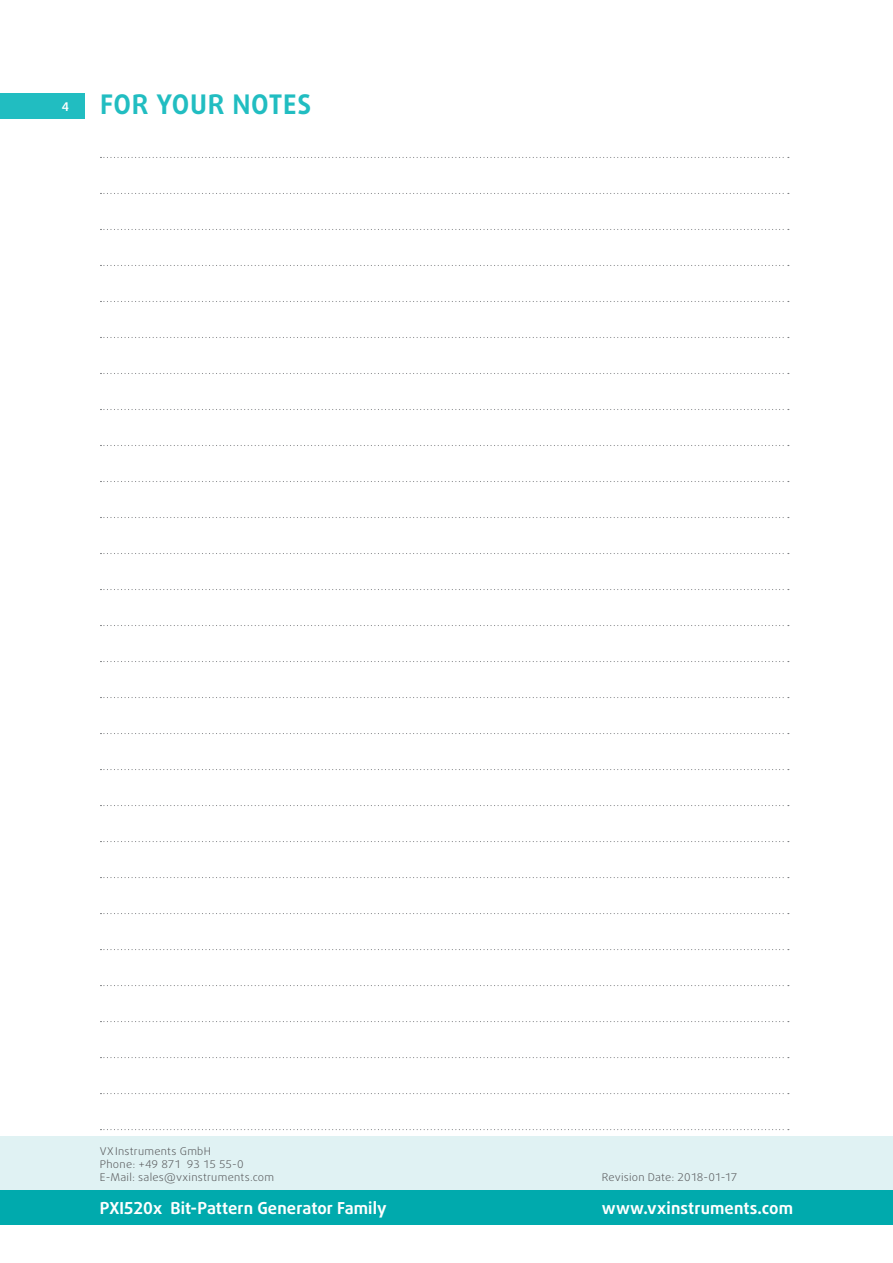
<style>
.page{position:relative;width:893px;height:1263px;background:#fff}
.page>*{position:absolute;margin:0;border:0;box-sizing:border-box;transform-origin:0 0}
.t1{font:700 27px "Daxline Pro";letter-spacing:.025em;color:#21bdc1}
.t2{font:700 16.5px "Daxline Pro";letter-spacing:.005em;color:#fff}
.t3{font:700 12px "Daxline Pro";color:#fff}
.Kleingedruckt{font:300 10.65px/13px "Daxline Pro";letter-spacing:.02em;color:#57585a;scale:1.05 1}
</style>
<div class="page">
<div style="left:0;top:1136px;width:893px;height:55px;background:#e0f2f3"></div>
<div style="left:0;top:1191px;width:893px;height:34px;background:#00aaad"></div>
<div style="left:0;top:94px;width:85px;height:25px;background:#21bdc1"></div>
<svg style="left:100px;top:157px;width:689px;height:1px"></svg>
<svg style="left:100px;top:193px;width:689px;height:1px"></svg>
<svg style="left:100px;top:229px;width:689px;height:1px"></svg>
<svg style="left:100px;top:265px;width:689px;height:1px"></svg>
<svg style="left:100px;top:301px;width:689px;height:1px"></svg>
<svg style="left:100px;top:337px;width:689px;height:1px"></svg>
<svg style="left:100px;top:373px;width:689px;height:1px"></svg>
<svg style="left:100px;top:409px;width:689px;height:1px"></svg>
<svg style="left:100px;top:445px;width:689px;height:1px"></svg>
<svg style="left:100px;top:481px;width:689px;height:1px"></svg>
<svg style="left:100px;top:517px;width:689px;height:1px"></svg>
<svg style="left:100px;top:553px;width:689px;height:1px"></svg>
<svg style="left:100px;top:589px;width:689px;height:1px"></svg>
<svg style="left:100px;top:625px;width:689px;height:1px"></svg>
<svg style="left:100px;top:661px;width:689px;height:1px"></svg>
<svg style="left:100px;top:697px;width:689px;height:1px"></svg>
<svg style="left:100px;top:733px;width:689px;height:1px"></svg>
<svg style="left:100px;top:769px;width:689px;height:1px"></svg>
<svg style="left:100px;top:805px;width:689px;height:1px"></svg>
<svg style="left:100px;top:841px;width:689px;height:1px"></svg>
<svg style="left:100px;top:877px;width:689px;height:1px"></svg>
<svg style="left:100px;top:913px;width:689px;height:1px"></svg>
<svg style="left:100px;top:949px;width:689px;height:1px"></svg>
<svg style="left:100px;top:985px;width:689px;height:1px"></svg>
<svg style="left:100px;top:1021px;width:689px;height:1px"></svg>
<svg style="left:100px;top:1057px;width:689px;height:1px"></svg>
<svg style="left:100px;top:1093px;width:689px;height:1px"></svg>
<svg style="left:100px;top:1129px;width:689px;height:1px"></svg>
<p class="t3" style="left:62px;top:98px;width:9px">4</p>
<p class="t1" style="left:100px;top:87px;width:213px">FOR YOUR NOTES</p>
<p class="Kleingedruckt" style="left:100px;top:1144px;width:168px">VXInstruments GmbH<br>Phone: +49 871 93 15 55-0<br>E-Mail: sales@vxinstruments.com</p>
<p class="t2" style="left:100px;top:1197px;width:288px">PXI520x Bit-Pattern Generator Family</p>
<p class="t2" style="left:602px;top:1197px;width:193px">www.vxinstruments.com</p>
<p class="Kleingedruckt" style="left:602px;top:1170px;width:131px">Revision Date: 2018-01-17</p>
</div>
